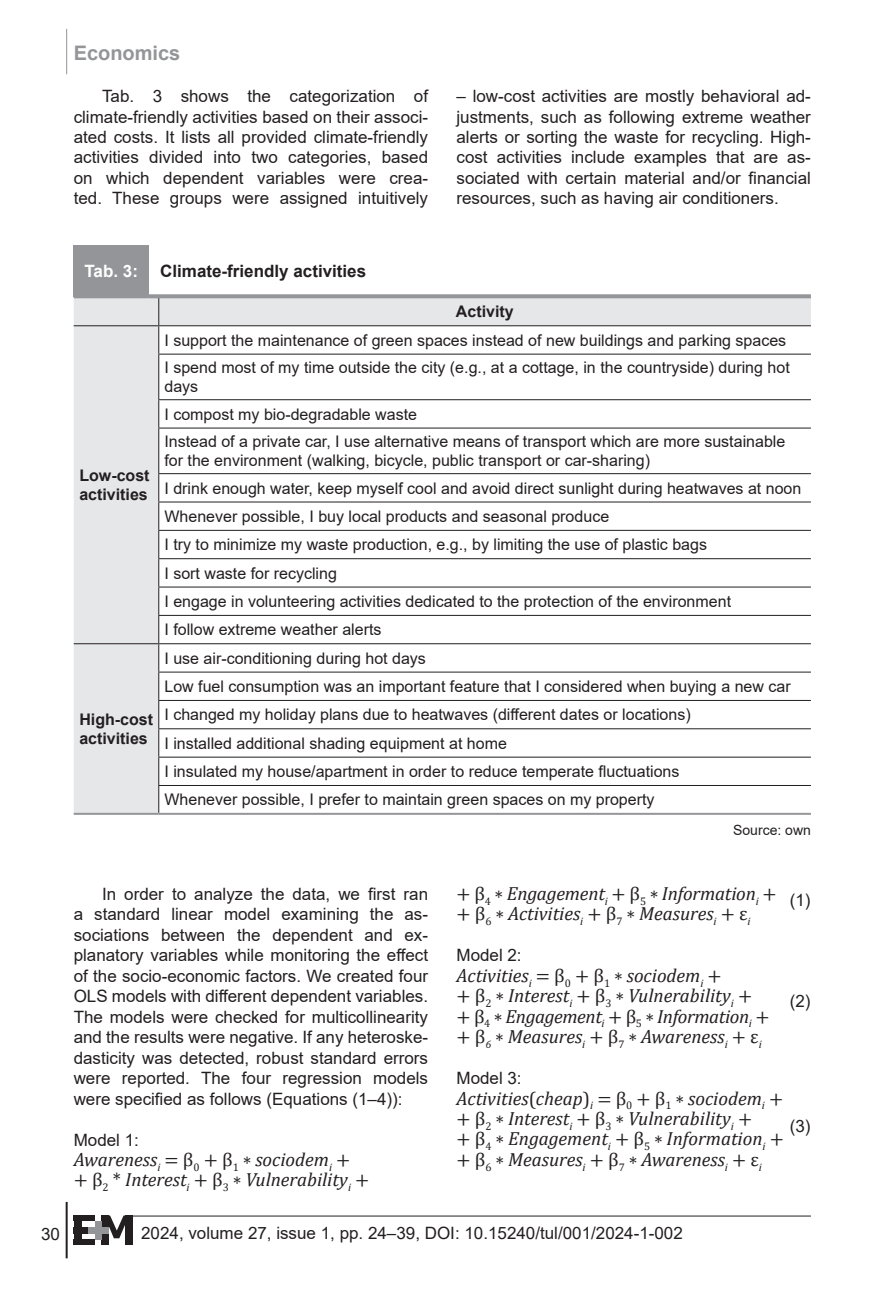
<style>
.page{position:relative;width:896px;height:1304px;background:#fff}
.page>*{position:absolute;margin:0;border:0;box-sizing:border-box;transform-origin:0 0}
.t1{font:700 20px "Arial";color:#939598}
.vzorec_odsaz{font:italic 19px/20.4px "Cambria";color:#231f20}
.základní_text_A_-_od{font:17px/20.4px "Arial";color:#231f20;text-align:justify}
.název_tabulky{font:700 17px "Arial";color:#231f20}
.základní_text_A_-_1{font:17px "Arial";color:#231f20}
.vzorec_odsaz-2{font:17px "Arial";color:#231f20}
.tab_č{font:700 17px "Arial";color:#fff}
.text_A{font:16px/19.2px "Arial";color:#231f20}
.text_A-2{font:700 16px/19.2px "Arial";color:#231f20}
.záhlaví{font:700 16px "Arial";color:#231f20}
.zdroj{font:14px "Arial";color:#231f20}
.s1{font-family:"Cambria Math";font-style:normal}
.s2{font-style:normal}
</style>
<div class="page">
<hr style="left:66px;top:29px;width:1px;height:45px;background:#939598">
<hr style="left:66px;top:1202px;width:2px;height:56px;background:#231f20">
<hr style="left:125px;top:1215px;width:686px;height:1px;background:#231f20">
<div style="left:74px;top:1215px;width:21px;height:6px;background:#231f20"></div>
<div style="left:74px;top:1239px;width:21px;height:6px;background:#231f20"></div>
<div style="left:74px;top:1227px;width:14px;height:6px;background:#231f20"></div>
<div style="left:74px;top:1215px;width:7px;height:30px;background:#231f20"></div>
<div style="left:101px;top:1216px;width:7px;height:29px;background:#231f20"></div>
<div style="left:125px;top:1216px;width:7px;height:29px;background:#231f20"></div>
<svg style="left:104px;top:1215px;width:21px;height:23px"></svg>
<div style="left:95px;top:1221px;width:6px;height:18px;background:#939598"></div>
<div style="left:88px;top:1227px;width:20px;height:6px;background:#939598"></div>
<svg style="left:74px;top:298px;width:737px;height:515px"></svg>
<hr style="left:74px;top:325px;width:85px;height:1px;background:#231f20">
<hr style="left:159px;top:325px;width:652px;height:1px;background:#231f20">
<svg style="left:158px;top:298px;width:1px;height:56px"></svg>
<hr style="left:158px;top:354px;width:653px;height:1px;background:#231f20">
<hr style="left:158px;top:355px;width:1px;height:44px;background:#231f20">
<hr style="left:158px;top:399px;width:653px;height:1px;background:#231f20">
<svg style="left:158px;top:400px;width:1px;height:28px"></svg>
<hr style="left:158px;top:428px;width:653px;height:1px;background:#231f20">
<hr style="left:158px;top:429px;width:1px;height:44px;background:#231f20">
<hr style="left:158px;top:473px;width:653px;height:1px;background:#231f20">
<hr style="left:158px;top:501px;width:653px;height:1px;background:#231f20">
<hr style="left:158px;top:530px;width:653px;height:1px;background:#231f20">
<hr style="left:158px;top:558px;width:653px;height:1px;background:#231f20">
<hr style="left:158px;top:587px;width:653px;height:1px;background:#231f20">
<hr style="left:158px;top:615px;width:653px;height:1px;background:#231f20">
<hr style="left:74px;top:643px;width:85px;height:1px;background:#231f20">
<hr style="left:159px;top:643px;width:652px;height:1px;background:#231f20">
<hr style="left:158px;top:672px;width:653px;height:1px;background:#231f20">
<hr style="left:158px;top:700px;width:653px;height:1px;background:#231f20">
<hr style="left:158px;top:728px;width:653px;height:1px;background:#231f20">
<hr style="left:158px;top:757px;width:653px;height:1px;background:#231f20">
<hr style="left:158px;top:785px;width:653px;height:1px;background:#231f20">
<svg style="left:158px;top:474px;width:1px;height:339px"></svg>
<hr style="left:74px;top:813px;width:85px;height:2px;background:#939598">
<hr style="left:159px;top:813px;width:652px;height:2px;background:#939598">
<div style="left:74px;top:245px;width:75px;height:51px;background:#939598"></div>
<hr style="left:74px;top:294px;width:75px;height:4px;background:#939598">
<svg style="left:149px;top:294px;width:662px;height:4px;fill:#939598"></svg>
<p class="t1" style="left:74px;top:39px;width:108px">Economics</p>
<p class="základní_text_A_-_od" style="left:74px;top:86px;width:356px;text-indent:28px">Tab. 3 shows the categorization of climate-friendly activities based on their associ&shy;ated costs. It lists all provided climate-friendly activities divided into two categories, based on which dependent variables were crea&shy;ted. These groups were assigned intuitively</p>
<p class="základní_text_A_-_od" style="left:456px;top:86px;width:356px">– low-cost activities are mostly behavioral ad&shy;justments, such as following extreme weather alerts or sorting the waste for recycling. High&shy;cost activities include examples that are as&shy;sociated with certain material and/or financial resources, such as having air conditioners.</p>
<p class="tab_č" style="left:84px;top:259px;width:55px">Tab. 3:</p>
<p class="název_tabulky" style="left:160px;top:259px;width:207px">Climate-friendly activities</p>
<p class="záhlaví" style="left:456px;top:301px;width:59px">Activity</p>
<p class="text_A-2" style="left:79px;top:466px;width:72px">Low-cost activities</p>
<p class="text_A-2" style="left:79px;top:710px;width:75px">High-cost activities</p>
<p class="text_A" style="left:164px;top:330px;width:623px">I support the maintenance of green spaces instead of new buildings and parking spaces</p>
<p class="text_A" style="left:164px;top:358px;width:627px">I spend most of my time outside the city (e.g., at a cottage, in the countryside) during hot days</p>
<p class="text_A" style="left:164px;top:404px;width:254px">I compost my bio-degradable waste</p>
<p class="text_A" style="left:164px;top:432px;width:622px">Instead of a private car, I use alternative means of transport which are more sustainable for the environment (walking, bicycle, public transport or car-sharing)</p>
<p class="text_A" style="left:164px;top:478px;width:638px">I drink enough water, keep myself cool and avoid direct sunlight during heatwaves at noon</p>
<p class="text_A" style="left:164px;top:507px;width:446px">Whenever possible, I buy local products and seasonal produce</p>
<p class="text_A" style="left:164px;top:535px;width:544px">I try to minimize my waste production, e.g., by limiting the use of plastic bags</p>
<p class="text_A" style="left:164px;top:563px;width:174px">I sort waste for recycling</p>
<p class="text_A" style="left:164px;top:592px;width:568px">I engage in volunteering activities dedicated to the protection of the environment</p>
<p class="text_A" style="left:164px;top:620px;width:218px">I follow extreme weather alerts</p>
<p class="text_A" style="left:164px;top:648px;width:263px">I use air-conditioning during hot days</p>
<p class="text_A" style="left:164px;top:677px;width:628px">Low fuel consumption was an important feature that I considered when buying a new car</p>
<p class="text_A" style="left:164px;top:705px;width:528px">I changed my holiday plans due to heatwaves (different dates or locations)</p>
<p class="text_A" style="left:164px;top:733px;width:344px">I installed additional shading equipment at home</p>
<p class="text_A" style="left:164px;top:762px;width:516px">I insulated my house/apartment in order to reduce temperate fluctuations</p>
<p class="text_A" style="left:164px;top:790px;width:491px">Whenever possible, I prefer to maintain green spaces on my property</p>
<p class="zdroj" style="left:733px;top:820px;width:79px">Source: own</p>
<p class="základní_text_A_-_od" style="left:74px;top:884px;width:356px;text-indent:28px">In order to analyze the data, we first ran a standard linear model examining the as&shy;sociations between the dependent and ex&shy;planatory variables while monitoring the effect of the socio-economic factors. We created four OLS models with different dependent variables.<br>The models were checked for multicollinearity and the results were negative. If any heteroske&shy;dasticity was detected, robust standard errors were reported. The four regression models were specified as follows (Equations (1–4)):</p>
<p class="základní_text_A_-_1" style="left:74px;top:1128px;width:67px">Model 1:</p>
<p class="vzorec_odsaz" style="left:74px;top:1148px;width:297px">Awareness<sub>i</sub> <span class="s1">= β</span><sub>0</sub> <span class="s1">+ β</span><sub>1</sub> <span class="s1">*</span> sociodem<sub>i</sub> <span class="s1">+<br>+ β</span><sub>2</sub> <span class="s1">*</span> Interest<sub>i</sub> <span class="s1">+ β</span><sub>3</sub> <span class="s1">*</span> Vulnerability<sub>i</sub> <span class="s1">+</span></p>
<p class="vzorec_odsaz" style="left:456px;top:882px;width:322px"><span class="s1">+ β</span><sub>4</sub> <span class="s1">*</span> Engagement<sub>i</sub> <span class="s1">+ β</span><sub>5</sub> <span class="s1">*</span> Information<sub>i</sub> <span class="s1">+ + β</span><sub>6</sub> <span class="s1">*</span> Activities<sub>i</sub> <span class="s1">+ β</span><sub>7</sub> <span class="s1">*</span> Measures<sub>i</sub> <span class="s1">+ ε</span><sub>i</sub></p>
<p class="vzorec_odsaz-2" style="left:790px;top:888px;width:22px">(1)</p>
<p class="základní_text_A_-_1" style="left:456px;top:944px;width:67px">Model 2:</p>
<p class="vzorec_odsaz" style="left:456px;top:964px;width:315px">Activities<sub>i</sub> <span class="s1">= β</span><sub>0</sub> <span class="s1">+ β</span><sub>1</sub> <span class="s1">*</span> sociodem<sub>i</sub> <span class="s1">+<br>+ β</span><sub>2</sub> <span class="s1">*</span> Interest<sub>i</sub> <span class="s1">+ β</span><sub>3</sub> <span class="s1">*</span> Vulnerability<sub>i</sub> <span class="s1">+ + β</span><sub>4</sub> <span class="s1">*</span> Engagement<sub>i</sub> <span class="s1">+ β</span><sub>5</sub> <span class="s1">*</span> Information<sub>i</sub> <span class="s1">+ + β</span><sub>6</sub> <span class="s1">*</span> Measures<sub>i</sub> <span class="s1">+ β</span><sub>7</sub> <span class="s1">*</span> Awareness<sub>i</sub> <span class="s1">+ ε</span><sub>i</sub></p>
<p class="vzorec_odsaz-2" style="left:790px;top:989px;width:22px">(2)</p>
<p class="základní_text_A_-_1" style="left:456px;top:1066px;width:67px">Model 3:</p>
<p class="vzorec_odsaz" style="left:456px;top:1087px;width:329px">Activities<span class="s2">(</span>cheap<span class="s2">)</span><sub>i</sub> <span class="s1">= β</span><sub>0</sub> <span class="s1">+ β</span><sub>1</sub> <span class="s1">*</span> sociodem<sub>i</sub> <span class="s1">+ + β</span><sub>2</sub> <span class="s1">*</span> Interest<sub>i</sub> <span class="s1">+ β</span><sub>3</sub> <span class="s1">*</span> Vulnerability<sub>i</sub> <span class="s1">+<br>+ β</span><sub>4</sub> <span class="s1">*</span> Engagement<sub>i</sub> <span class="s1">+ β</span><sub>5</sub> <span class="s1">*</span> Information<sub>i</sub> <span class="s1">+ + β</span><sub>6</sub> <span class="s1">*</span> Measures<sub>i</sub> <span class="s1">+ β</span><sub>7</sub> <span class="s1">*</span> Awareness<sub>i</sub> <span class="s1">+ ε</span><sub>i</sub></p>
<p class="vzorec_odsaz-2" style="left:790px;top:1114px;width:22px">(3)</p>
<p class="základní_text_A_-_od" style="left:41px;top:1224px;width:20px">30</p>
<p class="základní_text_A_-_od" style="left:141px;top:1223px;width:543px">2024, volume 27, issue 1, pp. 24–39, DOI: 10.15240/tul/001/2024-1-002</p>
</div>
